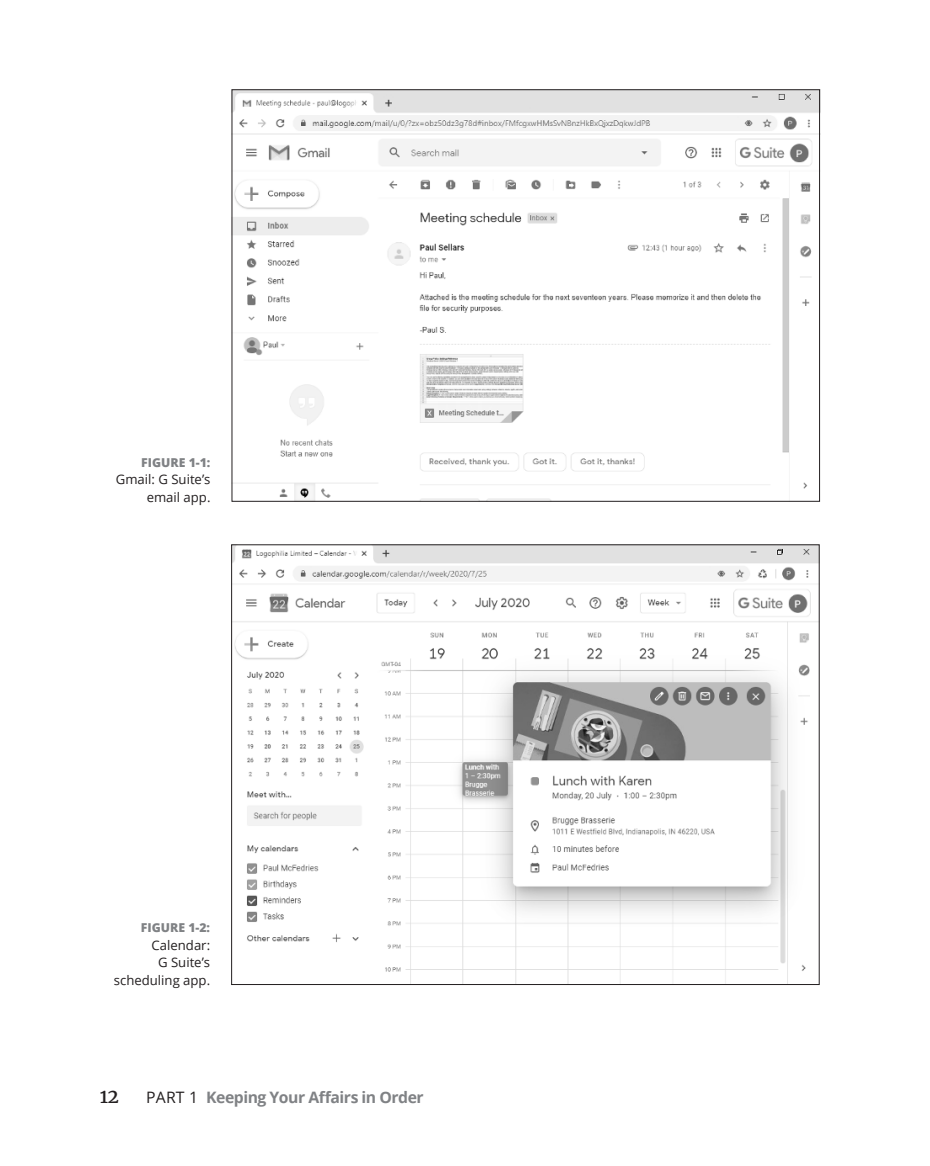
<style>
.page{position:relative;width:930px;height:1166px;background:#fff}
.page>*{position:absolute;margin:0;border:0;box-sizing:border-box;transform-origin:0 0}
.t1{font:19.25px "Merriweather";color:#231f20}
.t2{font:700 15.75px "Open Sans";letter-spacing:-.03em;color:#808285}
.t3{font:13.12px/17.5px "Open Sans";color:#231f20;text-align:right}
.t4{font:800 12.25px "Open Sans";color:#808285}
.s1{font-weight:400;color:#231f20}
</style>
<div class="page">
<img style="left:233px;top:91px;width:584px;height:409px">
<img style="left:233px;top:546px;width:584px;height:437px">
<p class="t4" style="left:141px;top:453px;width:71px">FIGURE 1-1:</p>
<p class="t3" style="left:116px;top:470px;width:96px">Gmail: G Suite’s email app.</p>
<p class="t4" style="left:141px;top:918px;width:71px">FIGURE 1-2:</p>
<p class="t3" style="left:114px;top:936px;width:98px">Calendar:<br>G Suite’s scheduling app.</p>
<h1 class="t1" style="left:100px;top:1083px;width:21px">12</h1>
<p class="t2" style="left:146px;top:1086px;width:279px"><span class="s1">PART 1</span> Keeping Your Affairs in Order</p>
</div>
